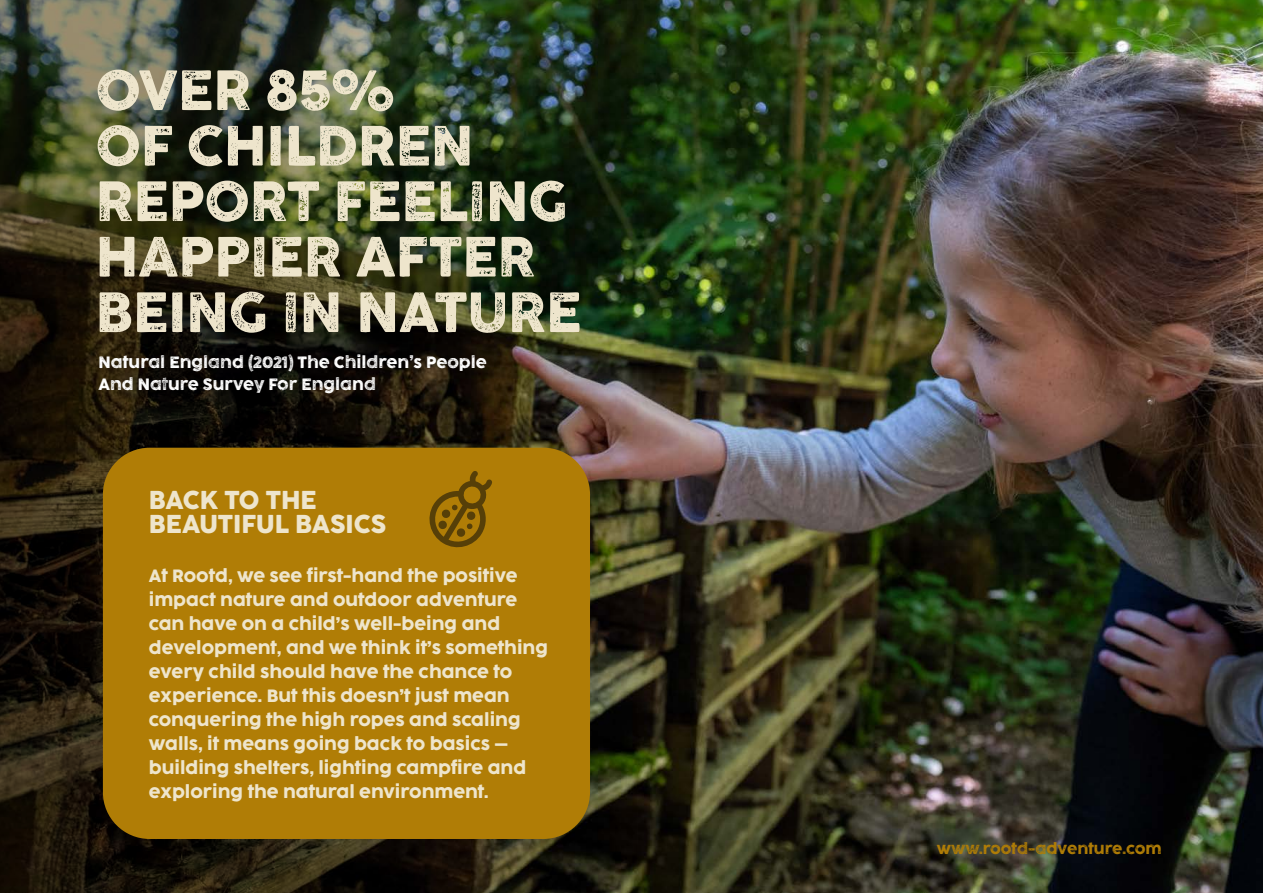
<style>
.page{position:relative;width:1263px;height:893px;background:#fff}
.page>*{position:absolute;margin:0;border:0;box-sizing:border-box;transform-origin:0 0}
.t1{font:52.5px/55.5px "Cocogoose Pro Letterpress";color:#eee5cc}
.t2{font:24px/24px "Cocogoose Pro";color:#eee5cc}
.t3{font:16.5px/24px "Cocogoose Pro";color:#eee5cc}
.t4{font:15.15px/22.5px "Cocogoose Pro Letterpress";color:#fff}
.t5{font:14.1px "Cocogoose Pro Letterpress";color:#b07d06}
</style>
<div class="page">
<img style="left:656px;top:0;width:607px;height:893px">
<img style="left:0;top:0;width:656px;height:893px">
<div style="left:103px;top:448px;width:487px;height:391px;background:#b07d06;border-radius:47px"></div>
<svg style="left:429px;top:471px;width:63px;height:77px"></svg>
<p class="t1" style="left:96px;top:64px;width:487px">OVER 85%<br>OF CHILDREN<br>REPORT FEELING<br>HAPPIER AFTER<br>BEING IN NATURE</p>
<p class="t4" style="left:99px;top:351px;width:390px">Natural England (2021) The Children’s People<br>And Nature Survey For England</p>
<p class="t2" style="left:149px;top:488px;width:239px">BACK TO THE<br>BEAUTIFUL BASICS</p>
<p class="t3" style="left:149px;top:563px;width:401px">At Rootd, we see first-hand the positive impact nature and outdoor adventure can have on a child’s well-being and development, and we think it’s something every child should have the chance to experience. But this doesn’t just mean conquering the high ropes and scaling walls, it means going back to basics – building shelters, lighting campfire and exploring the natural environment.</p>
<p class="t5" style="left:937px;top:840px;width:226px">www.rootd-adventure.com</p>
</div>
